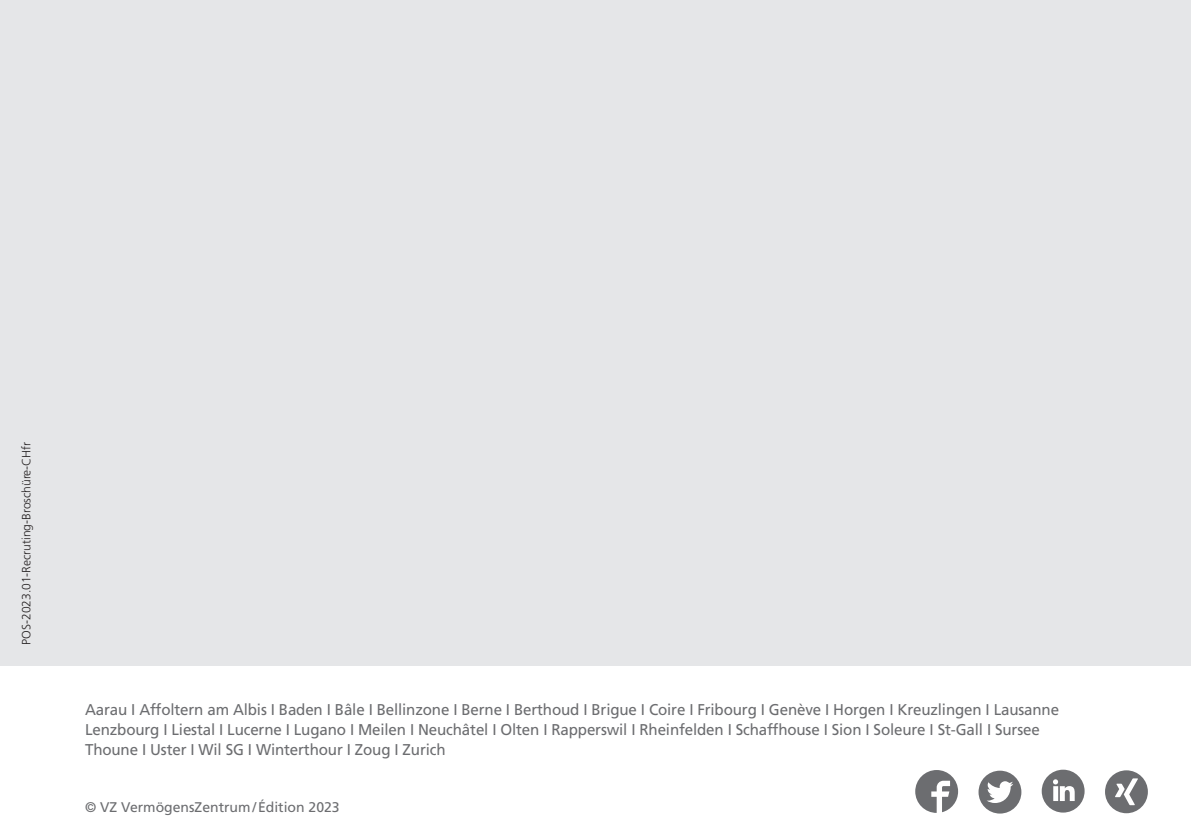
<style>
.page{position:relative;width:1191px;height:840px;background:#fff}
.page>*{position:absolute;margin:0;border:0;box-sizing:border-box;transform-origin:0 0}
.t1{font:15.6px/20px "Frutiger LT";letter-spacing:-.01em;color:#6c6d70}
.t2{font:14px "Frutiger LT";color:#6c6d70}
.t3{font:300 12px "Frutiger LT";color:#231f20}
</style>
<div class="page">
<svg style="left:1105px;top:770px;width:42px;height:42px"></svg>
<svg style="left:1041px;top:769px;width:43px;height:43px"></svg>
<svg style="left:915px;top:770px;width:43px;height:42px"></svg>
<svg style="left:978px;top:770px;width:43px;height:43px"></svg>
<div style="left:0;top:0;width:1191px;height:665px;background:#e5e6e8"></div>
<p class="t3" style="left:19px;top:644px;width:204px;rotate:-90deg">POS-2023.01-Recruting-Broschüre-CHfr</p>
<p class="t1" style="left:85px;top:699px;width:975px">Aarau I Affoltern am Albis I Baden I Bâle I Bellinzone I Berne I Berthoud I Brigue I Coire I Fribourg I Genève I Horgen I Kreuzlingen I Lausanne<br>Lenzbourg I Liestal I Lucerne I Lugano I Meilen I Neuchâtel I Olten I Rapperswil I Rheinfelden I Schaffhouse I Sion I Soleure I St-Gall I Sursee<br>Thoune I Uster I Wil SG I Winterthour I Zoug I Zurich</p>
<p class="t2" style="left:85px;top:798px;width:256px">© VZ VermögensZentrum/Édition 2023</p>
</div>
